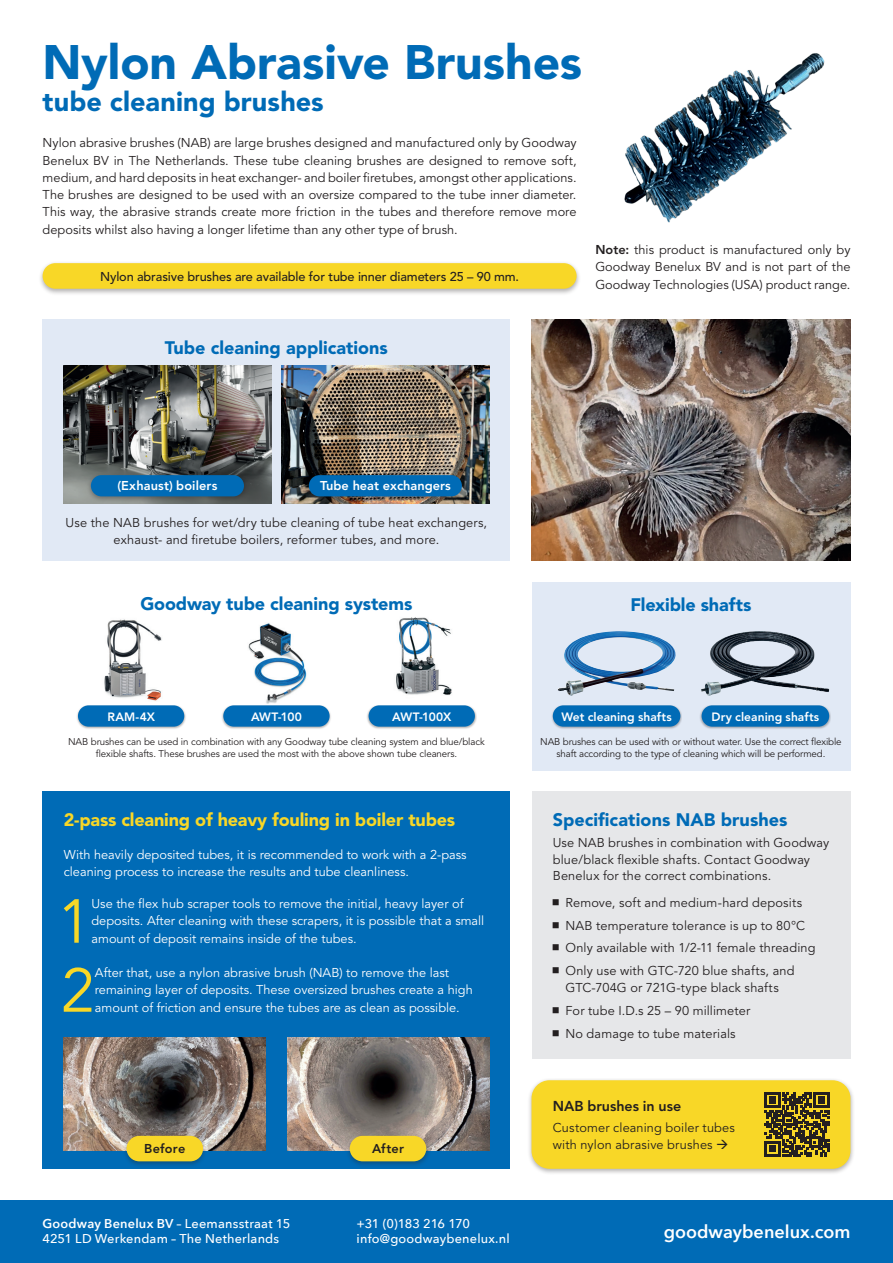
<style>
.page{position:relative;width:893px;height:1263px;background:#fff}
.page>*{position:absolute;margin:0;border:0;box-sizing:border-box;transform-origin:0 0}
.t1{font:61.5px "Avenir LT Std";color:#f8d727}
.t2{font:900 48px "Avenir LT Std";color:#006bb6}
.t3{font:900 27px "Avenir LT Std";letter-spacing:.005em;color:#006bb6}
.t4{font:900 18px "Avenir LT Std";color:#006bb6}
.t5{font:900 18px "Avenir LT Std";letter-spacing:-.01em;color:#f8d727}
.t6{font:600 18px "Avenir Next";color:#fff}
.t7{font:800 14.25px "Avenir LT Std";color:#231f20}
.t8{font:12.75px/17.2px "Avenir LT Std";letter-spacing:.01em;color:#231f20}
.t9{font:12.75px/17.2px "Avenir LT Std";color:#fff}
.t10{font:500 12.75px/15.8px "Avenir Next";letter-spacing:.015em;color:#fff}
.t11{font:500 12.75px "Avenir LT Std";letter-spacing:-.01em;color:#231f20}
.t12{font:800 12.75px "Avenir LT Std";color:#fff}
.t13{font:800 12.75px "Avenir LT Std";letter-spacing:.015em;color:#231f20}
.t14{font:800 12px "Avenir LT Std";letter-spacing:.005em;color:#fff}
.t15{font:9.75px/12px "Avenir LT Std";letter-spacing:-.01em;color:#231f20;text-align:center}
.s1{font-weight:800}
.s2{font-weight:600}
</style>
<div class="page">
<div style="left:0;top:1201px;width:893px;height:62px;background:#006bb6"></div>
<img style="left:624px;top:53px;width:201px;height:170px">
<img style="left:248px;top:623px;width:59px;height:81px">
<img style="left:396px;top:617px;width:56px;height:78px">
<img style="left:104px;top:619px;width:58px;height:82px">
<div style="left:38px;top:261px;width:543px;height:34px;background:#231f20;opacity:.35"></div>
<div style="left:43px;top:263px;width:534px;height:26px;background:#f8d727;border-radius:13px"></div>
<div style="left:42px;top:791px;width:468px;height:378px;background:#006bb6"></div>
<img style="left:531px;top:319px;width:319px;height:242px">
<div style="left:531px;top:791px;width:319px;height:268px;background:#e6e7e9"></div>
<div style="left:527px;top:1078px;width:328px;height:97px;background:#231f20;opacity:.35"></div>
<div style="left:531px;top:1080px;width:319px;height:89px;background:#f8d727;border-radius:18px"></div>
<div style="left:43px;top:319px;width:467px;height:242px;background:#e1e9f5"></div>
<img style="left:64px;top:366px;width:207px;height:138px">
<img style="left:282px;top:366px;width:207px;height:138px">
<div style="left:86px;top:473px;width:162px;height:30px;background:#231f20;opacity:.35"></div>
<div style="left:91px;top:475px;width:153px;height:21px;background:#006bb6;border-radius:11px"></div>
<div style="left:304px;top:473px;width:162px;height:30px;background:#231f20;opacity:.35"></div>
<div style="left:309px;top:475px;width:153px;height:21px;background:#006bb6;border-radius:11px"></div>
<div style="left:531px;top:582px;width:319px;height:188px;background:#e1e9f5"></div>
<div style="left:700px;top:704px;width:131px;height:25px;background:#231f20;opacity:.35"></div>
<div style="left:702px;top:705px;width:127px;height:22px;background:#006bb6;border-radius:11px"></div>
<div style="left:551px;top:704px;width:131px;height:25px;background:#231f20;opacity:.35"></div>
<div style="left:553px;top:705px;width:127px;height:22px;background:#006bb6;border-radius:11px"></div>
<img style="left:558px;top:631px;width:116px;height:65px">
<img style="left:701px;top:631px;width:129px;height:65px">
<div style="left:76px;top:704px;width:110px;height:25px;background:#231f20;opacity:.35"></div>
<div style="left:78px;top:705px;width:106px;height:22px;background:#006bb6;border-radius:11px"></div>
<div style="left:221px;top:704px;width:110px;height:25px;background:#231f20;opacity:.35"></div>
<div style="left:223px;top:705px;width:107px;height:22px;background:#006bb6;border-radius:11px"></div>
<div style="left:367px;top:704px;width:110px;height:25px;background:#231f20;opacity:.35"></div>
<div style="left:369px;top:705px;width:106px;height:22px;background:#006bb6;border-radius:11px"></div>
<svg style="left:764px;top:1092px;width:65px;height:65px"></svg>
<img style="left:64px;top:1038px;width:202px;height:113px">
<img style="left:287px;top:1038px;width:202px;height:113px">
<div style="left:122px;top:1133px;width:86px;height:35px;background:#231f20;opacity:.35"></div>
<div style="left:127px;top:1136px;width:76px;height:25px;background:#f8d727;border-radius:13px"></div>
<div style="left:345px;top:1133px;width:86px;height:35px;background:#231f20;opacity:.35"></div>
<div style="left:350px;top:1136px;width:76px;height:25px;background:#f8d727;border-radius:13px"></div>
<h2 class="t2" style="left:43px;top:33px;width:541px">Nylon Abrasive Brushes</h2>
<h3 class="t3" style="left:43px;top:85px;width:283px">tube cleaning brushes</h3>
<p class="t8" style="left:43px;top:135px;width:536px;text-align:justify">Nylon abrasive brushes (NAB) are large brushes designed and manufactured only by Goodway Benelux BV in The Netherlands. These tube cleaning brushes are designed to remove soft, medium, and hard deposits in heat exchanger- and boiler firetubes, amongst other applications.<br>The brushes are designed to be used with an oversize compared to the tube inner diameter.<br>This way, the abrasive strands create more friction in the tubes and therefore remove more deposits whilst also having a longer lifetime than any other type of brush.</p>
<p class="t11" style="left:100px;top:269px;width:420px">Nylon abrasive brushes are available for tube inner diameters 25 – 90 mm.</p>
<p class="t8" style="left:595px;top:242px;width:257px;text-align:justify"><span class="s1">Note:</span> this product is manufactured only by Goodway Benelux BV and is not part of the Goodway Technologies (USA) product range.</p>
<h3 class="t4" style="left:165px;top:337px;width:225px">Tube cleaning applications</h3>
<p class="t12" style="left:117px;top:478px;width:101px">(Exhaust) boilers</p>
<p class="t12" style="left:320px;top:478px;width:132px">Tube heat exchangers</p>
<p class="t8" style="left:66px;top:515px;width:423px;line-height:16.5px;text-align:center">Use the NAB brushes for wet/dry tube cleaning of tube heat exchangers, exhaust- and firetube boilers, reformer tubes, and more.</p>
<h3 class="t4" style="left:140px;top:593px;width:274px">Goodway tube cleaning systems</h3>
<h3 class="t4" style="left:631px;top:593px;width:122px">Flexible shafts</h3>
<p class="t14" style="left:107px;top:709px;width:49px">RAM-4X</p>
<p class="t14" style="left:251px;top:709px;width:52px">AWT-100</p>
<p class="t14" style="left:392px;top:709px;width:60px">AWT-100X</p>
<p class="t14" style="left:561px;top:709px;width:112px">Wet cleaning shafts</p>
<p class="t14" style="left:711px;top:709px;width:109px">Dry cleaning shafts</p>
<p class="t15" style="left:68px;top:736px;width:418px">NAB brushes can be used in combination with any Goodway tube cleaning system and blue/black flexible shafts. These brushes are used the most with the above shown tube cleaners.</p>
<h3 class="t5" style="left:64px;top:809px;width:393px">2-pass cleaning of heavy fouling in boiler tubes</h3>
<p class="t9" style="left:64px;top:846px;width:404px">With heavily deposited tubes, it is recommended to work with a 2-pass cleaning process to increase the results and tube cleanliness.</p>
<h1 class="t1" style="left:57px;top:886px;width:36px">1</h1>
<p class="t9" style="left:92px;top:895px;width:394px">Use the flex hub scraper tools to remove the initial, heavy layer of deposits. After cleaning with these scrapers, it is possible that a small amount of deposit remains inside of the tubes.</p>
<h1 class="t1" style="left:61px;top:955px;width:36px">2</h1>
<p class="t9" style="left:95px;top:964px;width:379px">After that, use a nylon abrasive brush (NAB) to remove the last remaining layer of deposits. These oversized brushes create a high amount of friction and ensure the tubes are as clean as possible.</p>
<p class="t13" style="left:144px;top:1141px;width:43px">Before</p>
<p class="t13" style="left:372px;top:1141px;width:33px">After</p>
<p class="t10" style="left:43px;top:1215px;width:249px"><span class="s2">Goodway Benelux BV</span> – Leemansstraat 15<br>4251 LD Werkendam – The Netherlands</p>
<p class="t10" style="left:357px;top:1215px;width:155px">+31 (0)183 216 170 info@goodwaybenelux.nl</p>
<p class="t15" style="left:540px;top:735px;width:303px">NAB brushes can be used with or without water. Use the correct flexible shaft according to the type of cleaning which will be performed.</p>
<h3 class="t4" style="left:553px;top:809px;width:236px">Specifications NAB brushes</h3>
<p class="t8" style="left:553px;top:835px;width:278px;line-height:16.5px">Use NAB brushes in combination with Goodway blue/black flexible shafts. Contact Goodway<br>Benelux for the correct combinations.</p>
<p class="t8" style="left:565px;top:891px;width:252px;line-height:23px">Remove, soft and medium-hard deposits NAB temperature tolerance is up to 80°C Only available with 1/2-11 female threading Only use with GTC-720 blue shafts, and</p>
<p class="t8" style="left:565px;top:976px;width:215px;line-height:23px">GTC-704G or 721G-type black shafts<br>For tube I.D.s 25 – 90 millimeter<br>No damage to tube materials</p>
<p class="t7" style="left:553px;top:1097px;width:130px">NAB brushes in use</p>
<p class="t8" style="left:553px;top:1119px;width:184px">Customer cleaning boiler tubes with nylon abrasive brushes →</p>
<h3 class="t6" style="left:664px;top:1216px;width:188px">goodwaybenelux.com</h3>
</div>
